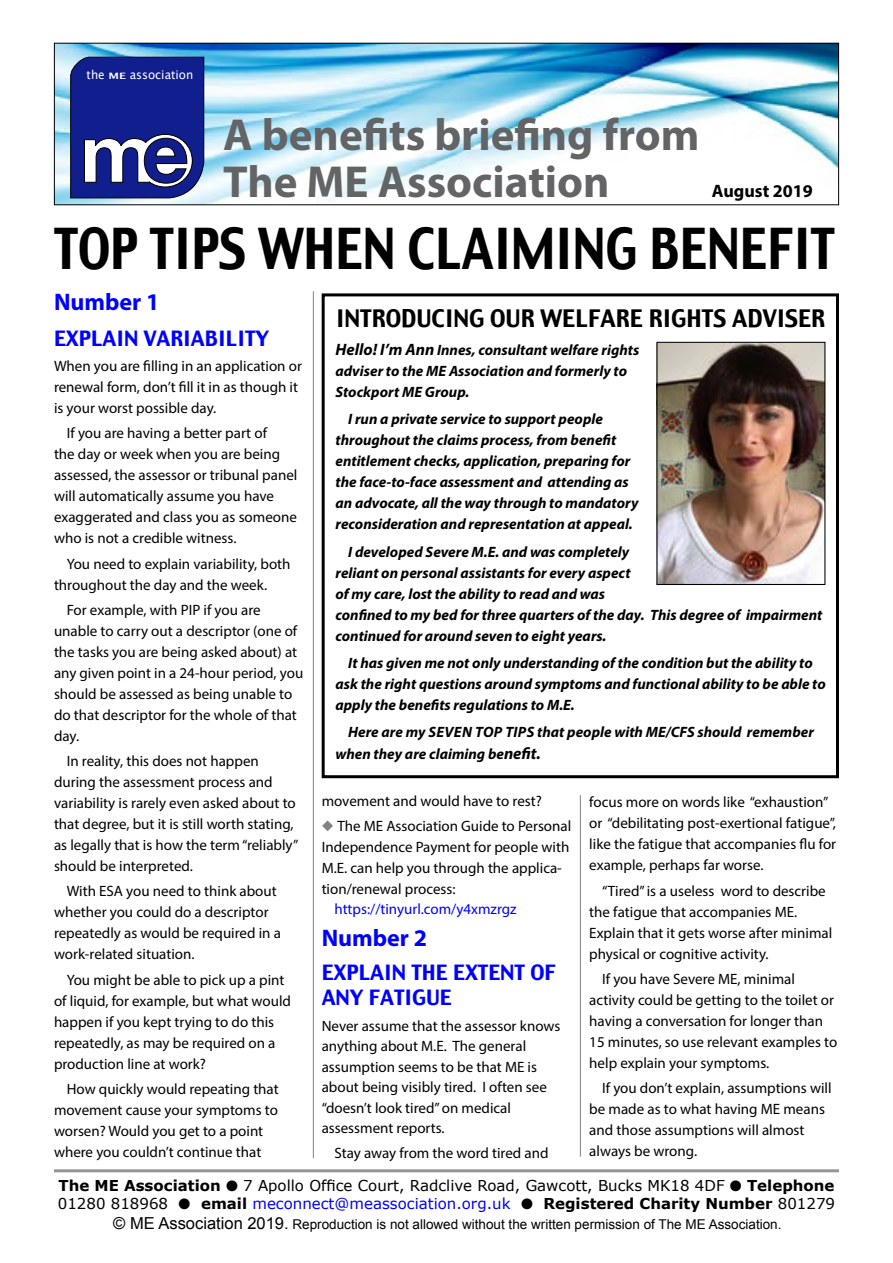
<style>
.page{position:relative;width:893px;height:1263px;background:#fff}
.page>*{position:absolute;margin:0;border:0;box-sizing:border-box;transform-origin:0 0}
.t1{font:56.1px "Charcoal";color:#000;scale:.85 1}
.t2{font:700 45px/46.5px "Myriad Pro";color:#636466}
.t3{font:24px "Charcoal";color:#000;scale:.96 1}
.t4{font:700 24px "Myriad Pro";color:#00f}
.t5{font:21px/25.5px "Charcoal";color:#00f}
.t6{font:700 18px "Myriad Pro";color:#000}
.t7{font:18px "Palatino";color:#000}
.t8{font:15px/21px "Myriad Pro";color:#000}
.t9{font:italic 700 15px/21px "Myriad Pro";color:#000}
.t10{font:15px/18px "Verdana";color:#000}
.t11{font:15px "Myriad Pro";color:#00f}
.t12{font:13.5px "Arial";color:#000}
.t13{font:12px "Lucida Grande";color:#fff}
.s1{font-weight:700;font-size:8.85px}
.s2{font-size:16.5px}
.s3{font-weight:700}
.s4{color:#00f}
.s5{color:#808285}
</style>
<div class="page">
<div style="left:322px;top:293px;width:517px;height:485px;border:3px solid #000"></div>
<hr style="left:54px;top:1169px;width:785px;height:3px;background:#939598">
<hr style="left:580px;top:795px;width:1px;height:361px;background:#808285">
<img style="left:56px;top:45px;width:781px;height:158px">
<div style="left:54px;top:43px;width:785px;height:162px;border:1px solid #000"></div>
<svg style="left:70px;top:57px;width:134px;height:141px;background:#313d95"></svg>
<div style="left:87px;top:70px;width:111px;height:13px;background:#101e8e"></div>
<hr style="left:313px;top:291px;width:1px;height:867px;background:#808285">
<img style="left:658px;top:344px;width:165px;height:239px">
<div style="left:656px;top:342px;width:169px;height:243px;border:1px solid #000"></div>
<p class="t13" style="left:87px;top:68px;width:108px">the <span class="s1">ME</span> association</p>
<h2 class="t2" style="left:223px;top:110px;width:478px">A benefits briefing from<br>The ME Association</h2>
<p class="t6" style="left:712px;top:179px;width:103px">August 2019</p>
<h1 class="t1" style="left:54px;top:212px;width:920px">TOP TIPS WHEN CLAIMING BENEFIT</h1>
<h3 class="t3" style="left:336px;top:302px;width:511px">INTRODUCING OUR WELFARE RIGHTS ADVISER</h3>
<p class="t9" style="left:335px;top:339px;width:305px"><span class="s2">Hello! I’m Ann</span> Innes, consultant welfare rights adviser to the ME Association and formerly to<br>Stockport ME Group.</p>
<p class="t9" style="left:335px;top:408px;width:304px;text-indent:13px">I run a private service to support people throughout the claims process, from benefit entitlement checks, application, preparing for the face-to-face assessment and attending as an advocate, all the way through to mandatory reconsideration and representation at appeal.</p>
<p class="t9" style="left:335px;top:541px;width:488px;text-indent:13px">I developed Severe M.E. and was completely<br>reliant on personal assistants for every aspect<br>of my care, lost the ability to read and was<br>confined to my bed for three quarters of the day. This degree of impairment continued for around seven to eight years.</p>
<p class="t9" style="left:335px;top:652px;width:492px;text-indent:13px">It has given me not only understanding of the condition but the ability to ask the right questions around symptoms and functional ability to be able to apply the benefits regulations to M.E.</p>
<p class="t9" style="left:335px;top:721px;width:480px;line-height:21.8px;text-indent:13px">Here are my SEVEN TOP TIPS that people with ME/CFS should remember when they are claiming be<span class="s2">nefit.</span></p>
<h3 class="t4" style="left:54px;top:286px;width:107px">Number 1</h3>
<h3 class="t5" style="left:54px;top:327px;width:217px">EXPLAIN VARIABILITY</h3>
<p class="t8" style="left:54px;top:355px;width:249px">When you are filling in an application or renewal form, don’t fill it in as though it is your worst possible day.</p>
<p class="t8" style="left:54px;top:423px;width:245px;text-indent:13px">If you are having a better part of<br>the day or week when you are being assessed, the assessor or tribunal panel will automatically assume you have exaggerated and class you as someone who is not a credible witness.</p>
<p class="t8" style="left:54px;top:553px;width:238px;text-indent:13px">You need to explain variability, both throughout the day and the week.</p>
<p class="t8" style="left:54px;top:599px;width:251px;text-indent:13px">For example, with PIP if you are unable to carry out a descriptor (one of the tasks you are being asked about) at any given point in a 24-hour period, you should be assessed as being unable to do that descriptor for the whole of that day.</p>
<p class="t8" style="left:54px;top:750px;width:246px;text-indent:13px">In reality, this does not happen during the assessment process and variability is rarely even asked about to that degree, but it is still worth stating, as legally that is how the term “reliably” should be interpreted.</p>
<p class="t8" style="left:54px;top:880px;width:228px;text-indent:13px">With ESA you need to think about whether you could do a descriptor repeatedly as would be required in a work-related situation.</p>
<p class="t8" style="left:54px;top:969px;width:239px;text-indent:13px">You might be able to pick up a pint of liquid, for example, but what would happen if you kept trying to do this repeatedly, as may be required on a production line at work?</p>
<p class="t8" style="left:54px;top:1078px;width:226px;text-indent:13px">How quickly would repeating that movement cause your symptoms to worsen? Would you get to a point where you couldn’t continue that</p>
<p class="t10" style="left:58px;top:1176px;width:779px"><span class="s3">The ME Association</span> ● 7 Apollo Office Court, Radclive Road, Gawcott, Bucks MK18 4DF ● <span class="s3">Telephone<br></span>01280 818968 ● <span class="s3">email</span> <span class="s4">meconnect@meassociation.org.uk</span> ● <span class="s3">Registered Charity Number</span> 801279</p>
<p class="t8" style="left:322px;top:791px;width:222px">movement and would have to rest?</p>
<p class="t8" style="left:322px;top:816px;width:251px"><span class="s5">◆</span> The ME Association Guide to Personal Independence Payment for people with M.E. can help you through the applica&shy;tion/renewal process:</p>
<p class="t11" style="left:334px;top:900px;width:184px">https://tinyurl.com/y4xmzrgz</p>
<h3 class="t4" style="left:322px;top:922px;width:107px">Number 2</h3>
<h3 class="t5" style="left:322px;top:960px;width:236px">EXPLAIN THE EXTENT OF<br>ANY FATIGUE</h3>
<p class="t8" style="left:322px;top:1015px;width:240px;line-height:20.5px">Never assume that the assessor knows anything about M.E. The general assumption seems to be that ME is about being visibly tired. I often see “doesn’t look tired” on medical assessment reports.</p>
<p class="t8" style="left:334px;top:1142px;width:216px">Stay away from the word tired and</p>
<p class="t8" style="left:589px;top:791px;width:248px">focus more on words like “exhaustion” or “debilitating post-exertional fatigue”, like the fatigue that accompanies flu for example, perhaps far worse.</p>
<p class="t8" style="left:589px;top:880px;width:244px;text-indent:13px">“Tired” is a useless word to describe the fatigue that accompanies ME.<br>Explain that it gets worse after minimal physical or cognitive activity.</p>
<p class="t8" style="left:589px;top:968px;width:249px;text-indent:13px">If you have Severe ME, minimal activity could be getting to the toilet or having a conversation for longer than 15 minutes, so use relevant examples to help explain your symptoms.</p>
<p class="t8" style="left:589px;top:1077px;width:244px;text-indent:13px">If you don’t explain, assumptions will be made as to what having ME means and those assumptions will almost always be wrong.</p>
<p class="t12" style="left:113px;top:1215px;width:670px"><span class="s2">© ME Association 2019.</span> Reproduction is not allowed without the written permission of The ME Association.</p>
<p class="t7" style="left:441px;top:1214px;width:10px">1</p>
</div>
